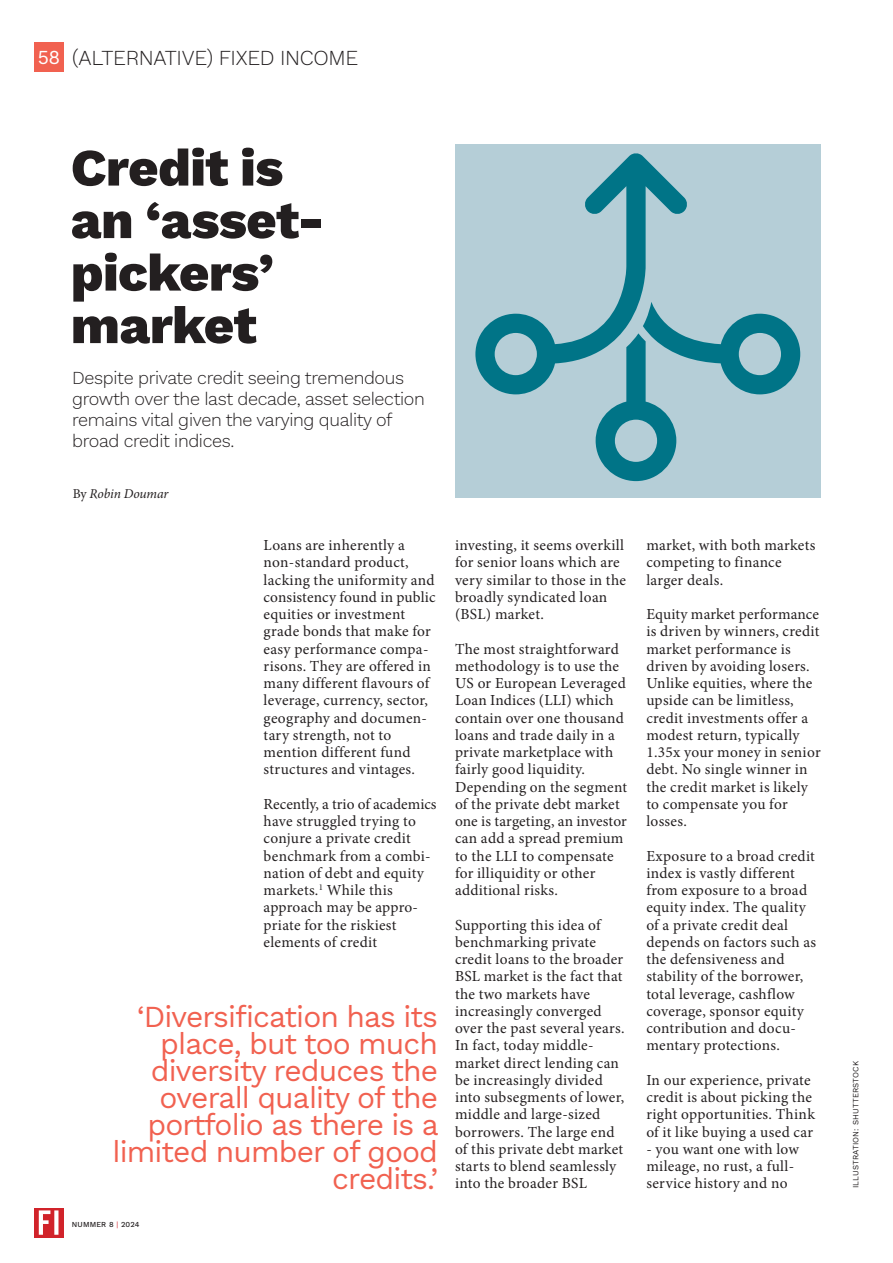
<style>
.page{position:relative;width:893px;height:1263px;background:#fff}
.page>*{position:absolute;margin:0;border:0;box-sizing:border-box;transform-origin:0 0}
.t1{font:800 52.5px/52.5px "Work Sans";letter-spacing:-.01em;color:#231f20}
.t2{font:30px/27px "Work Sans";letter-spacing:-.03em;color:#f16150;text-align:right}
.t3{font:300 21px "Work Sans";letter-spacing:-.015em;color:#231f20}
.t4{font:300 18px/21px "Work Sans";letter-spacing:-.02em;color:#231f20}
.t5{font:15.3px/17.2px "Minion Pro";letter-spacing:.015em;color:#231f20}
.t6{font:italic 13.5px "Minion Pro";letter-spacing:-.01em;color:#231f20}
.t7{font:7.95px "Work Sans";letter-spacing:.02em;color:#231f20}
.t8{font:500 7.5px "Work Sans";letter-spacing:.02em;color:#231f20}
.s1{font-weight:400;font-size:19.5px;color:#fff}
.s2{font-style:normal}
.s3{font-weight:400;color:#d1232a}
</style>
<div class="page">
<div style="left:455px;top:145px;width:366px;height:353px;background:#b5ced7"></div>
<svg style="left:34px;top:1208px;width:30px;height:29px"></svg>
<svg style="left:39px;top:1210px;width:19px;height:25px"></svg>
<div style="left:34px;top:43px;width:30px;height:29px;background:#f16150"></div>
<svg style="left:596px;top:313px;width:204px;height:168px"></svg>
<svg style="left:475px;top:153px;width:213px;height:241px"></svg>
<h3 class="t3" style="left:37px;top:42px;width:322px"><span class="s1">58</span> (ALTERNATIVE) FIXED INCOME</h3>
<h1 class="t1" style="left:71px;top:139px;width:256px">Credit is an ‘asset&shy;pickers’ market</h1>
<p class="t4" style="left:72px;top:366px;width:354px">Despite private credit seeing tremendous growth over the last decade, asset selection remains vital given the varying quality of broad credit indices.</p>
<p class="t6" style="left:73px;top:485px;width:97px"><span class="s2">By</span> Robin Doumar</p>
<p class="t5" style="left:264px;top:537px;width:173px">Loans are inherently a non-standard product, lacking the uniformity and consistency found in public equities or investment grade bonds that make for easy performance compa&shy;risons. They are offered in many different flavours of leverage, currency, sector, geography and documen&shy;tary strength, not to mention different fund structures and vintages.</p>
<p class="t5" style="left:264px;top:795px;width:174px">Recently, a trio of academics have struggled trying to conjure a private credit benchmark from a combi&shy;nation of debt and equity markets.<sup>1</sup> While this approach may be appro&shy;priate for the riskiest elements of credit</p>
<h2 class="t2" style="left:113px;top:1002px;width:328px">‘Diversification has its place, but too much diversity reduces the overall quality of the portfolio as there is a limited number of good credits.’</h2>
<p class="t8" style="left:72px;top:1219px;width:69px">NUMMER 8 <span class="s3">|</span> 2024</p>
<p class="t5" style="left:455px;top:537px;width:173px">investing, it seems overkill for senior loans which are very similar to those in the broadly syndicated loan (BSL) market.</p>
<p class="t5" style="left:455px;top:640px;width:174px">The most straightforward methodology is to use the<br>US or European Leveraged<br>Loan Indices (LLI) which contain over one thousand loans and trade daily in a private marketplace with fairly good liquidity.<br>Depending on the segment of the private debt market one is targeting, an investor can add a spread premium to the LLI to compensate for illiquidity or other additional risks.</p>
<p class="t5" style="left:455px;top:916px;width:171px">Supporting this idea of benchmarking private credit loans to the broader<br>BSL market is the fact that the two markets have increasingly converged over the past several years.<br>In fact, today middle&shy;market direct lending can be increasingly divided into subsegments of lower, middle and large-sized borrowers. The large end of this private debt market starts to blend seamlessly into the broader BSL</p>
<p class="t5" style="left:646px;top:537px;width:171px">market, with both markets competing to finance larger deals.</p>
<p class="t5" style="left:646px;top:606px;width:176px">Equity market performance is driven by winners, credit market performance is driven by avoiding losers.<br>Unlike equities, where the upside can be limitless, credit investments offer a modest return, typically<br>1.35x your money in senior debt. No single winner in the credit market is likely to compensate you for losses.</p>
<p class="t5" style="left:646px;top:847px;width:171px">Exposure to a broad credit index is vastly different from exposure to a broad equity index. The quality of a private credit deal depends on factors such as the defensiveness and stability of the borrower, total leverage, cashflow coverage, sponsor equity contribution and docu&shy;mentary protections.</p>
<p class="t5" style="left:646px;top:1071px;width:170px">In our experience, private credit is about picking the right opportunities. Think of it like buying a used car</p>
<p class="t5" style="left:646px;top:1140px;width:154px">- you want one with low mileage, no rust, a full&shy;service history and no</p>
<p class="t7" style="left:850px;top:1188px;width:129px;rotate:-90deg">ILLUSTRATION: SHUTTERSTOCK</p>
</div>
